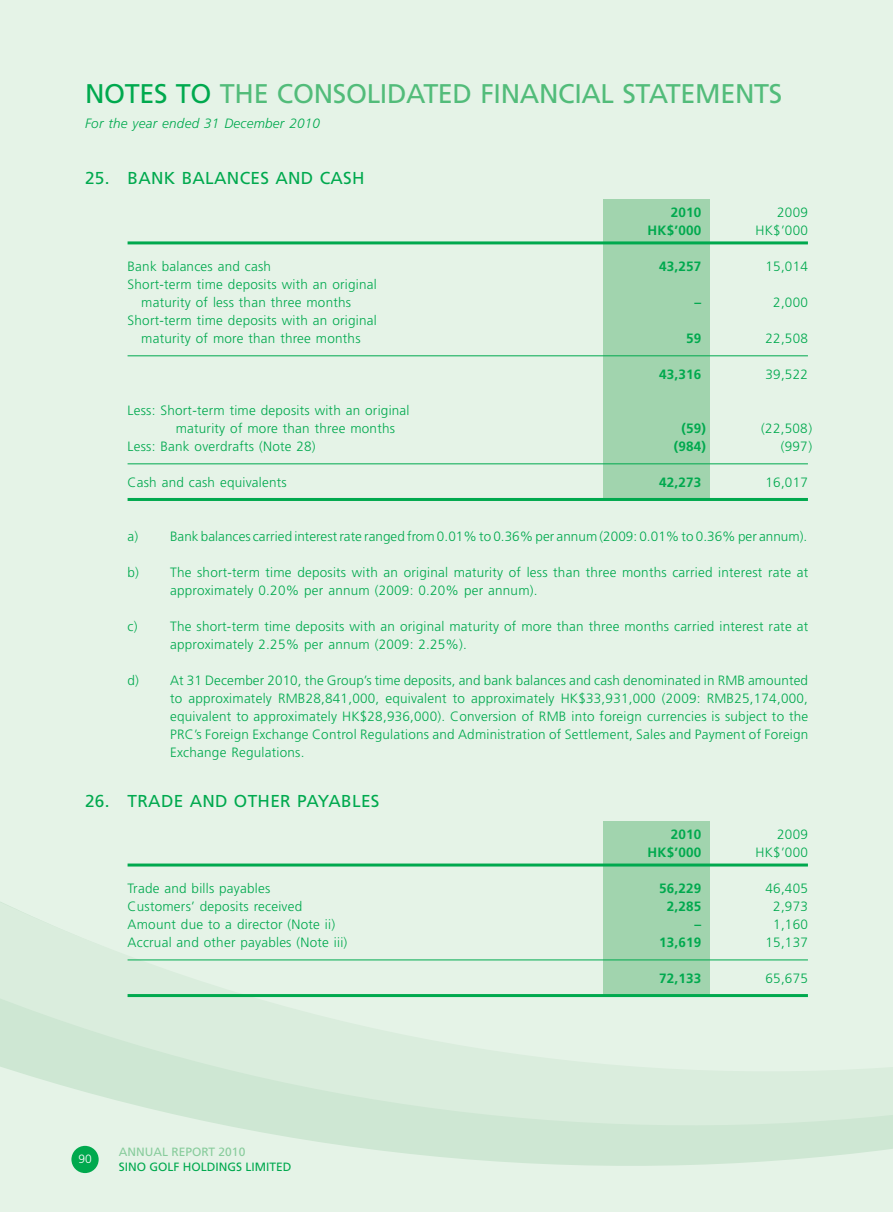
<style>
.page{position:relative;width:893px;height:1212px;background:#e5f3e7}
.page>*{position:absolute;margin:0;border:0;box-sizing:border-box;transform-origin:0 0}
.t1{font:27px "Frutiger LT Std";letter-spacing:-.015em;color:#52bc7a}
.t2{font:17.25px "Frutiger LT Std";letter-spacing:.015em;color:#00a94e}
.t3{font:300 13.5px/18px "Frutiger LT Std";letter-spacing:.015em;color:#00a94e}
.t4{font:700 13.5px "Frutiger LT Std";letter-spacing:.015em;color:#00a94e}
.t5{font:italic 300 13.5px "Frutiger LT Std";letter-spacing:.015em;color:#00a94e}
.t6{font:12px/15px "Frutiger LT Std";color:#00a94e}
.t7{font:12px "Frutiger LT Std";color:#88cc9c}
.t8{font:300 12px "Frutiger LT Std";color:#fff}
.s1{color:#00a94e}
.s2{color:#88cc9c}
</style>
<div class="page">
<svg style="left:0;top:821px;width:892px;height:353px"></svg>
<svg style="left:892px;top:1067px;width:1px;height:82px"></svg>
<div style="left:604px;top:199px;width:106px;height:300px;background:#a1d4ae"></div>
<hr style="left:128px;top:241px;width:680px;height:3px;background:#00a94e">
<hr style="left:128px;top:355px;width:680px;height:1px;background:#00a94e">
<hr style="left:128px;top:463px;width:680px;height:1px;background:#00a94e">
<hr style="left:128px;top:498px;width:680px;height:3px;background:#00a94e">
<div style="left:604px;top:821px;width:106px;height:175px;background:#a1d4ae"></div>
<hr style="left:128px;top:863px;width:680px;height:3px;background:#00a94e">
<hr style="left:128px;top:959px;width:680px;height:1px;background:#00a94e">
<hr style="left:128px;top:994px;width:680px;height:3px;background:#00a94e">
<div style="left:71px;top:1146px;width:28px;height:27px;background:#00a94e;border-radius:50%"></div>
<p class="t1" style="left:85px;top:77px;width:699px"><span class="s1">NOTES TO</span> THE CONSOLIDATED FINANCIAL STATEMENTS</p>
<p class="t5" style="left:85px;top:116px;width:237px">For the year ended 31 December 2010</p>
<p class="t2" style="left:85px;top:168px;width:281px">25. BANK BALANCES AND CASH</p>
<p class="t4" style="left:671px;top:204px;width:32px">2010</p>
<p class="t3" style="left:777px;top:203px;width:32px">2009</p>
<p class="t4" style="left:647px;top:222px;width:55px">HK$’000</p>
<p class="t3" style="left:755px;top:221px;width:54px">HK$’000</p>
<p class="t3" style="left:128px;top:257px;width:145px">Bank balances and cash</p>
<p class="t4" style="left:659px;top:258px;width:44px">43,257</p>
<p class="t3" style="left:765px;top:257px;width:44px">15,014</p>
<p class="t3" style="left:141px;top:275px;width:237px;text-indent:-14px">Short-term time deposits with an original maturity of less than three months</p>
<p class="t4" style="left:695px;top:294px;width:8px">–</p>
<p class="t3" style="left:773px;top:293px;width:36px">2,000</p>
<p class="t3" style="left:128px;top:311px;width:251px;text-align:center">Short-term time deposits with an original maturity of more than three months</p>
<p class="t3" style="left:176px;top:401px;width:235px;text-indent:-48px">Less: Short-term time deposits with an original maturity of more than three months</p>
<p class="t4" style="left:686px;top:330px;width:17px">59</p>
<p class="t3" style="left:765px;top:329px;width:44px">22,508</p>
<p class="t4" style="left:659px;top:366px;width:44px">43,316</p>
<p class="t3" style="left:765px;top:365px;width:44px">39,522</p>
<p class="t4" style="left:681px;top:420px;width:26px">(59 )</p>
<p class="t3" style="left:761px;top:419px;width:52px">(22,508)</p>
<p class="t3" style="left:128px;top:437px;width:190px">Less: Bank overdrafts (Note 28)</p>
<p class="t4" style="left:674px;top:438px;width:34px">(984 )</p>
<p class="t3" style="left:781px;top:437px;width:33px">(997)</p>
<p class="t3" style="left:128px;top:473px;width:161px">Cash and cash equivalents</p>
<p class="t4" style="left:659px;top:474px;width:44px">42,273</p>
<p class="t3" style="left:765px;top:473px;width:44px">16,017</p>
<p class="t3" style="left:128px;top:527px;width:681px">a) Bank balances carried interest rate ranged from 0.01% to 0.36% per annum (2009: 0.01% to 0.36% per annum).</p>
<p class="t3" style="left:170px;top:563px;width:640px;text-indent:-43px">b) The short-term time deposits with an original maturity of less than three months carried interest rate at approximately 0.20% per annum (2009: 0.20% per annum).</p>
<p class="t3" style="left:128px;top:617px;width:11px">c)</p>
<p class="t3" style="left:170px;top:617px;width:640px">The short-term time deposits with an original maturity of more than three months carried interest rate at approximately 2.25% per annum (2009: 2.25%).</p>
<p class="t3" style="left:170px;top:671px;width:640px;text-align:justify;text-indent:-43px">d) At 31 December 2010, the Group’s time deposits, and bank balances and cash denominated in RMB amounted to approximately RMB28,841,000, equivalent to approximately HK$33,931,000 (2009: RMB25,174,000, equivalent to approximately HK$28,936,000). Conversion of RMB into foreign currencies is subject to the PRC’s Foreign Exchange Control Regulations and Administration of Settlement, Sales and Payment of Foreign Exchange Regulations.</p>
<p class="t2" style="left:85px;top:790px;width:296px">26. TRADE AND OTHER PAYABLES</p>
<p class="t4" style="left:671px;top:826px;width:32px">2010</p>
<p class="t3" style="left:777px;top:825px;width:32px">2009</p>
<p class="t4" style="left:647px;top:844px;width:55px">HK$’000</p>
<p class="t3" style="left:755px;top:843px;width:54px">HK$’000</p>
<p class="t3" style="left:128px;top:879px;width:144px">Trade and bills payables</p>
<p class="t4" style="left:659px;top:880px;width:44px">56,229</p>
<p class="t3" style="left:765px;top:879px;width:44px">46,405</p>
<p class="t3" style="left:128px;top:897px;width:176px">Customers’ deposits received</p>
<p class="t4" style="left:667px;top:898px;width:36px">2,285</p>
<p class="t3" style="left:773px;top:897px;width:36px">2,973</p>
<p class="t3" style="left:128px;top:915px;width:209px">Amount due to a director (Note ii)</p>
<p class="t4" style="left:695px;top:916px;width:8px">–</p>
<p class="t3" style="left:773px;top:915px;width:36px">1,160</p>
<p class="t3" style="left:128px;top:933px;width:221px">Accrual and other payables (Note iii)</p>
<p class="t4" style="left:659px;top:934px;width:44px">13,619</p>
<p class="t3" style="left:765px;top:933px;width:44px">15,137</p>
<p class="t4" style="left:659px;top:970px;width:44px">72,133</p>
<p class="t3" style="left:765px;top:969px;width:44px">65,675</p>
<p class="t8" style="left:78px;top:1152px;width:15px">90</p>
<p class="t7" style="left:119px;top:1145px;width:18px">ANNUAL</p>
<p class="t7" style="left:171px;top:1145px;width:16px">REPORT</p>
<p class="t6" style="left:119px;top:1145px;width:174px;text-indent:100px"><span class="s2">2010<br></span>SINO GOLF HOLDINGS LIMITED</p>
</div>
